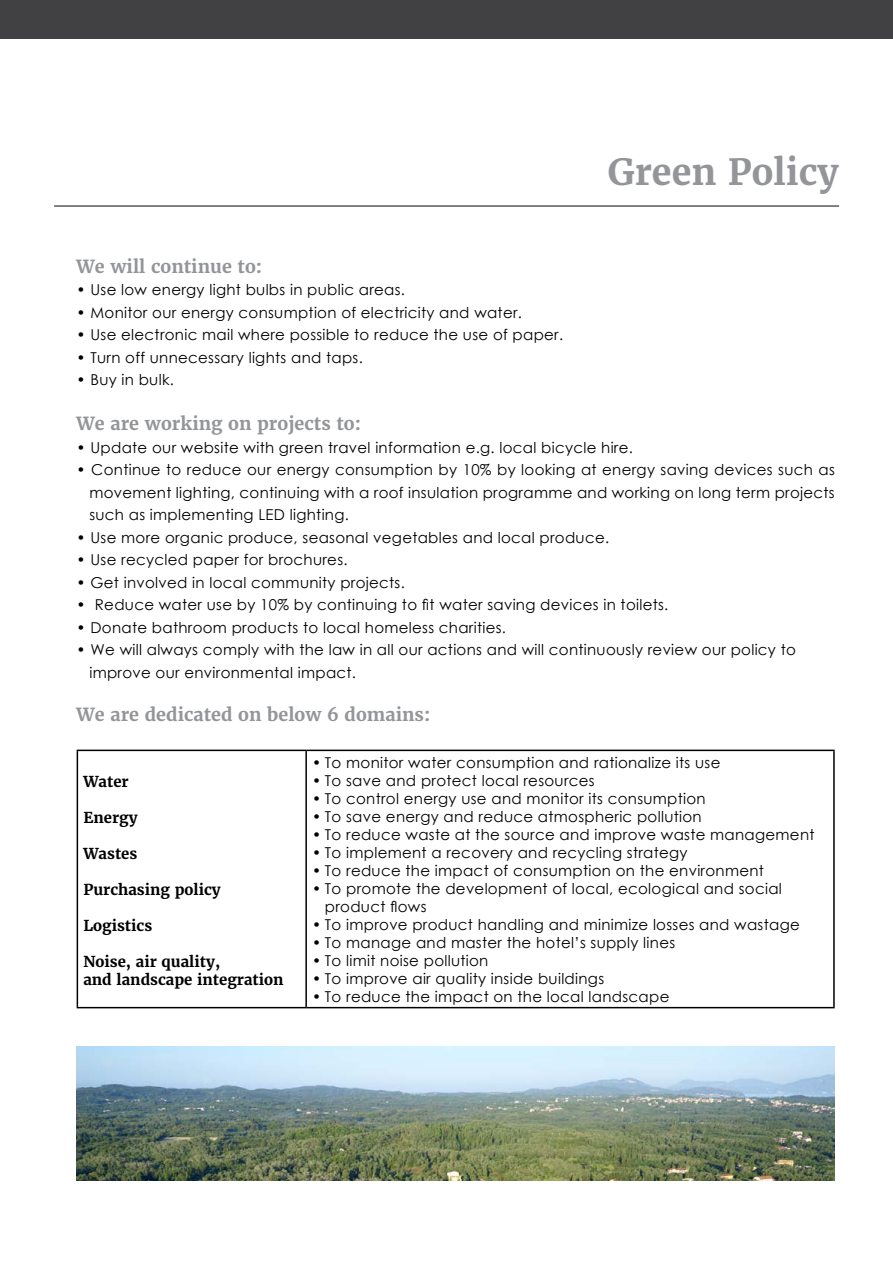
<style>
.page{position:relative;width:893px;height:1263px;background:#fff}
.page>*{position:absolute;margin:0;border:0;box-sizing:border-box;transform-origin:0 0}
.t1{font:700 36px "Merriweather";color:#939598}
.t2{font:700 18px "Merriweather";color:#939598}
.t3{font:15px/22.5px "Century Gothic";letter-spacing:.02em;color:#000}
.t4{font:700 15px/18px "Merriweather";color:#000}
</style>
<div class="page">
<hr style="left:77px;top:750px;width:229px;height:1px;background:#000">
<hr style="left:77px;top:751px;width:1px;height:256px;background:#000">
<hr style="left:306px;top:750px;width:529px;height:1px;background:#000">
<hr style="left:305px;top:751px;width:2px;height:256px;background:#000">
<hr style="left:833px;top:751px;width:2px;height:256px;background:#000">
<hr style="left:77px;top:1007px;width:229px;height:1px;background:#000">
<hr style="left:306px;top:1007px;width:529px;height:1px;background:#000">
<hr style="left:54px;top:205px;width:785px;height:2px;background:#58595b">
<div style="left:0;top:0;width:893px;height:38px;background:#414042"></div>
<img style="left:77px;top:1046px;width:758px;height:134px">
<h1 class="t1" style="left:607px;top:149px;width:233px">Green Policy</h1>
<p class="t2" style="left:77px;top:255px;width:187px">We will continue to:</p>
<p class="t3" style="left:77px;top:278px;width:330px">• Use low energy light bulbs in public areas.</p>
<p class="t3" style="left:77px;top:301px;width:447px">• Monitor our energy consumption of electricity and water.</p>
<p class="t3" style="left:77px;top:323px;width:488px">• Use electronic mail where possible to reduce the use of paper.</p>
<p class="t3" style="left:77px;top:346px;width:288px">• Turn off unnecessary lights and taps.</p>
<p class="t3" style="left:77px;top:368px;width:99px">• Buy in bulk.</p>
<p class="t2" style="left:77px;top:412px;width:286px">We are working on projects to:</p>
<p class="t3" style="left:77px;top:436px;width:558px">• Update our website with green travel information e.g. local bicycle hire.</p>
<p class="t3" style="left:89px;top:458px;width:747px;text-align:justify;text-indent:-13px">• Continue to reduce our energy consumption by 10% by looking at energy saving devices such as movement lighting, continuing with a roof insulation programme and working on long term projects such as implementing LED lighting.</p>
<p class="t3" style="left:77px;top:526px;width:534px">• Use more organic produce, seasonal vegetables and local produce.</p>
<p class="t3" style="left:77px;top:548px;width:273px">• Use recycled paper for brochures.</p>
<p class="t3" style="left:77px;top:571px;width:330px">• Get involved in local community projects.</p>
<p class="t3" style="left:77px;top:593px;width:593px">• Reduce water use by 10% by continuing to fit water saving devices in toilets.</p>
<p class="t3" style="left:77px;top:616px;width:431px">• Donate bathroom products to local homeless charities.</p>
<p class="t3" style="left:89px;top:638px;width:708px;text-indent:-13px">• We will always comply with the law in all our actions and will continuously review our policy to improve our environmental impact.</p>
<p class="t2" style="left:77px;top:703px;width:355px">We are dedicated on below 6 domains:</p>
<p class="t4" style="left:83px;top:773px;width:47px">Water</p>
<p class="t4" style="left:83px;top:809px;width:56px">Energy</p>
<p class="t4" style="left:83px;top:845px;width:56px">Wastes</p>
<p class="t4" style="left:83px;top:881px;width:139px">Purchasing policy</p>
<p class="t4" style="left:83px;top:917px;width:70px">Logistics</p>
<p class="t4" style="left:83px;top:953px;width:202px">Noise, air quality,<br>and landscape integration</p>
<p class="t3" style="left:312px;top:751px;width:410px">• To monitor water consumption and rationalize its use</p>
<p class="t3" style="left:312px;top:769px;width:284px">• To save and protect local resources</p>
<p class="t3" style="left:312px;top:787px;width:395px">• To control energy use and monitor its consumption</p>
<p class="t3" style="left:312px;top:805px;width:391px">• To save energy and reduce atmospheric pollution</p>
<p class="t3" style="left:312px;top:823px;width:504px">• To reduce waste at the source and improve waste management</p>
<p class="t3" style="left:312px;top:841px;width:377px">• To implement a recovery and recycling strategy</p>
<p class="t3" style="left:312px;top:859px;width:453px">• To reduce the impact of consumption on the environment</p>
<p class="t3" style="left:325px;top:879px;width:458px;line-height:18px;text-indent:-13px">• To promote the development of local, ecological and social product flows</p>
<p class="t3" style="left:312px;top:913px;width:489px">• To improve product handling and minimize losses and wastage</p>
<p class="t3" style="left:312px;top:931px;width:365px">• To manage and master the hotel’s supply lines</p>
<p class="t3" style="left:312px;top:949px;width:178px">• To limit noise pollution</p>
<p class="t3" style="left:312px;top:967px;width:294px">• To improve air quality inside buildings</p>
<p class="t3" style="left:312px;top:985px;width:359px">• To reduce the impact on the local landscape</p>
</div>
